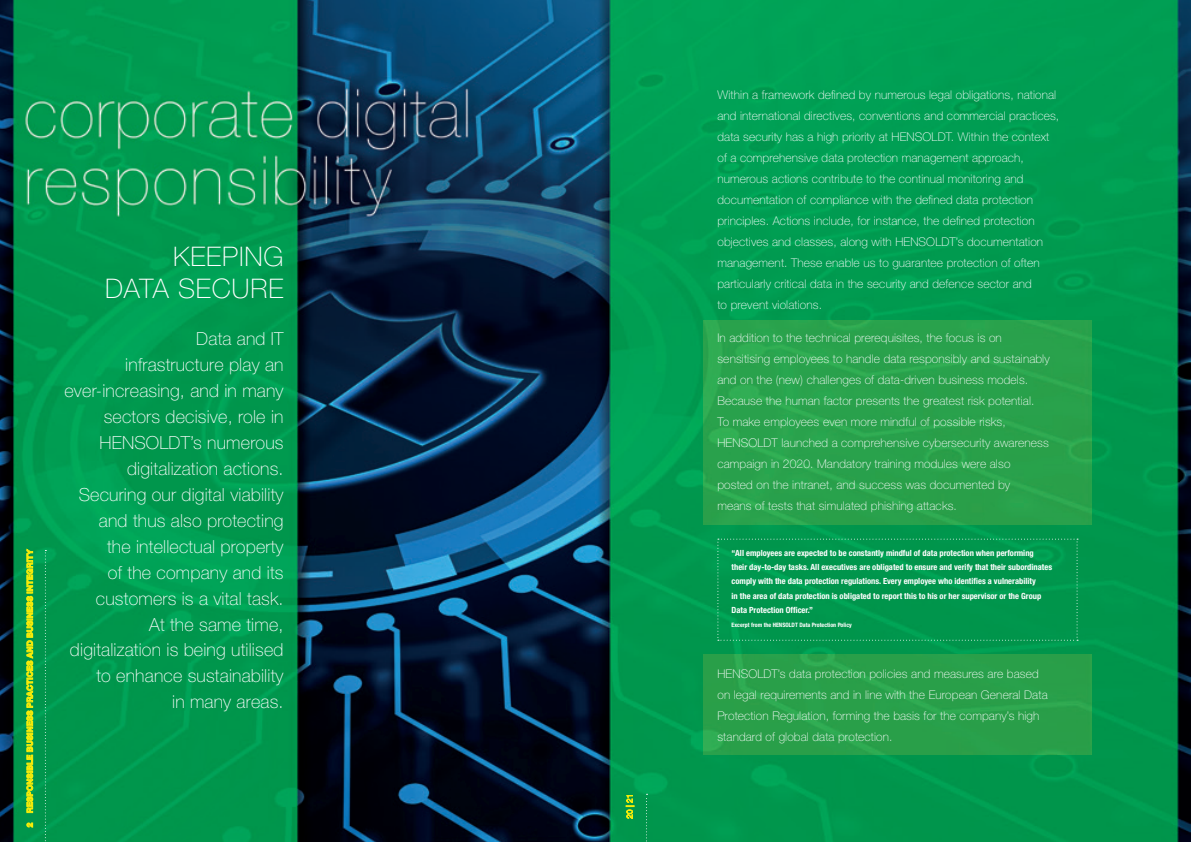
<style>
.page{position:relative;width:1191px;height:842px;background:#fff}
.page>*{position:absolute;margin:0;border:0;box-sizing:border-box;transform-origin:0 0}
.t1{font:100 27px/32px "Helvetica Neue LT Std";letter-spacing:.03em;color:#fff;text-align:right}
.t2{font:100 18px/26px "Helvetica Neue LT Std";letter-spacing:.01em;color:#fff;text-align:right}
.t3{font:100 12px/21px "Helvetica Neue LT Std";letter-spacing:.01em;color:#fff}
.t4{font:700 condensed 8.5px/14.2px "Helvetica Neue LT Std";color:#fff}
.t5{font:700 8px "Helvetica Neue LT Std";letter-spacing:.02em;color:#f5ec09}
.t6{font:700 condensed 6px "Helvetica Neue LT Std";color:#fff}
</style>
<div class="page">
<img style="left:0;top:0;width:1191px;height:842px">
<img style="left:703px;top:320px;width:388px;height:204px">
<div style="left:703px;top:655px;width:388px;height:99px;background:#299f49"></div>
<svg style="left:45px;top:550px;width:1px;height:292px"></svg>
<svg style="left:646px;top:794px;width:1px;height:48px"></svg>
<svg style="left:717px;top:539px;width:361px;height:102px;background:#01974e"></svg>
<svg style="left:27px;top:823px;width:6px;height:4px"></svg>
<svg style="left:27px;top:549px;width:6px;height:264px;background:#b7d619"></svg>
<svg style="left:626px;top:795px;width:8px;height:23px"></svg>
<p class="t5" style="left:25px;top:827px;width:279px;rotate:-90deg">2 RESPONSIBLE BUSINESS PRACTICES AND BUSINESS INTEGRITY</p>
<h1 class="t1" style="left:105px;top:240px;width:180px">KEEPING<br>DATA SECURE</h1>
<p class="t2" style="left:64px;top:325px;width:221px">Data and IT<br>infrastructure play an ever-increasing, and in many sectors decisive, role in<br>HENSOLDT’s numerous digitalization actions.<br>Securing our digital viability and thus also protecting<br>the intellectual property<br>of the company and its customers is a vital task.<br>At the same time, digitalization is being utilised to enhance sustainability<br>in many areas.</p>
<p class="t3" style="left:717px;top:85px;width:343px">Within a framework defined by numerous legal obligations, national and international directives, conventions and commercial practices, data security has a high priority at HENSOLDT. Within the context of a comprehensive data protection management approach, numerous actions contribute to the continual monitoring and documentation of compliance with the defined data protection principles. Actions include, for instance, the defined protection objectives and classes, along with HENSOLDT’s documentation management. These enable us to guarantee protection of often particularly critical data in the security and defence sector and<br>to prevent violations.</p>
<p class="t3" style="left:717px;top:328px;width:334px">In addition to the technical prerequisites, the focus is on sensitising employees to handle data responsibly and sustainably and on the (new) challenges of data-driven business models.<br>Because the human factor presents the greatest risk potential.<br>To make employees even more mindful of possible risks, HENSOLDT launched a comprehensive cybersecurity awareness campaign in 2020. Mandatory training modules were also<br>posted on the intranet, and success was documented by<br>means of tests that simulated phishing attacks.</p>
<p class="t4" style="left:731px;top:546px;width:322px">“All employees are expected to be constantly mindful of data protection when performing<br>their day-to-day tasks. All executives are obligated to ensure and verify that their subordinates comply with the data protection regulations. Every employee who identifies a vulnerability<br>in the area of data protection is obligated to report this to his or her supervisor or the Group Data Protection Officer.”</p>
<p class="t6" style="left:731px;top:621px;width:122px">Excerpt from the HENSOLDT Data Protection Policy</p>
<p class="t3" style="left:717px;top:663px;width:332px">HENSOLDT’s data protection policies and measures are based on legal requirements and in line with the European General Data Protection Regulation, forming the basis for the company’s high standard of global data protection.</p>
</div>
